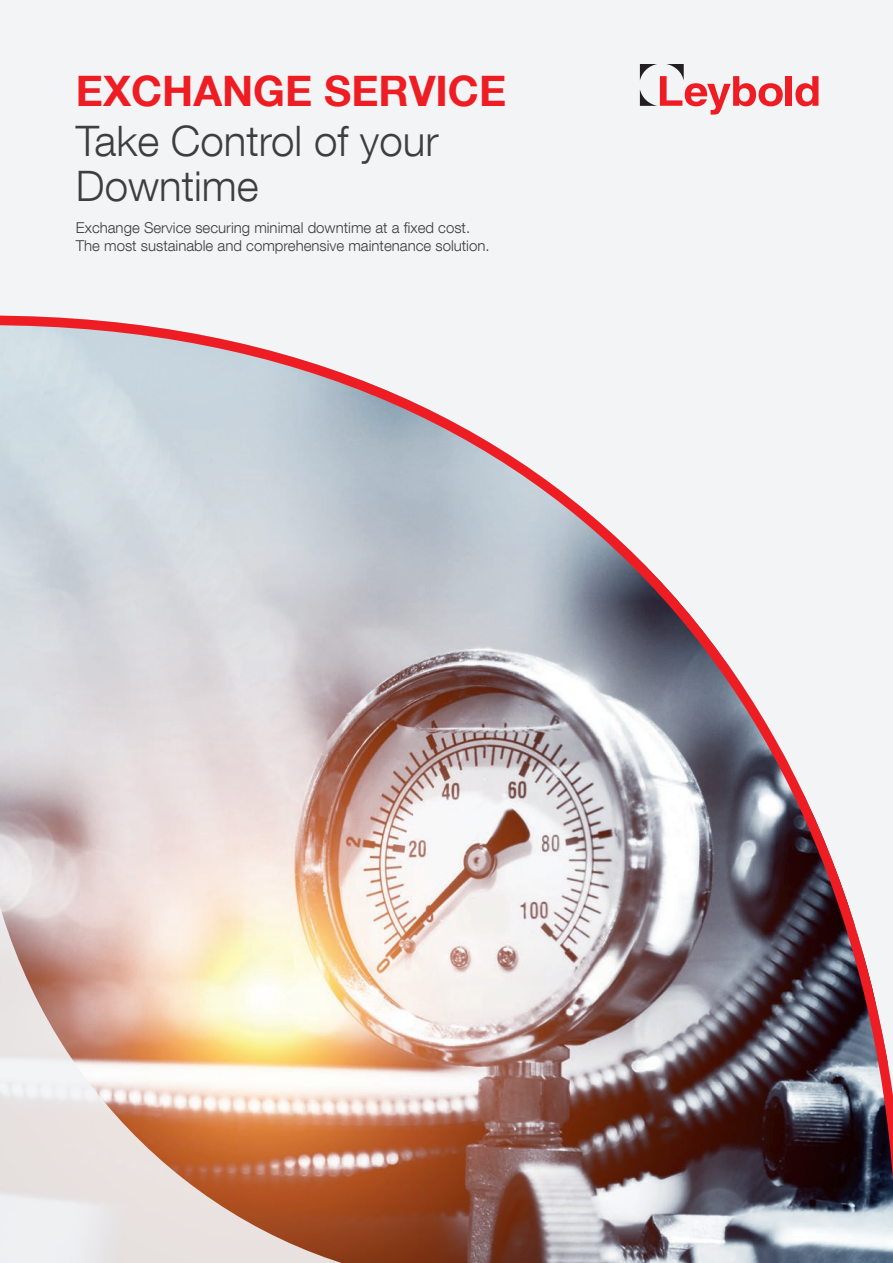
<style>
.page{position:relative;width:893px;height:1263px;background:#fff}
.page>*{position:absolute;margin:0;border:0;box-sizing:border-box;transform-origin:0 0}
.t1{font:300 42px/45px "Helvetica Neue LT Com";color:#3e3e3f}
.t2{font:700 42px "Helvetica Neue LT Com";color:#ee1d23}
.t3{font:300 15px/18px "Helvetica Neue LT Com";color:#3e3e3f}
</style>
<div class="page">
<div style="left:0;top:0;width:893px;height:316px;background:#f2f4f6"></div>
<div style="left:786px;top:76px;width:6px;height:30px;background:#ee1d23"></div>
<svg style="left:795px;top:76px;width:23px;height:30px"></svg>
<svg style="left:640px;top:64px;width:143px;height:51px"></svg>
<img style="left:0;top:316px;width:893px;height:947px">
<h1 class="t2" style="left:76px;top:64px;width:432px">EXCHANGE SERVICE</h1>
<h1 class="t1" style="left:76px;top:118px;width:364px">Take Control of your<br>Downtime</h1>
<p class="t3" style="left:76px;top:218px;width:415px">Exchange Service securing minimal downtime at a fixed cost.<br>The most sustainable and comprehensive maintenance solution.</p>
</div>
